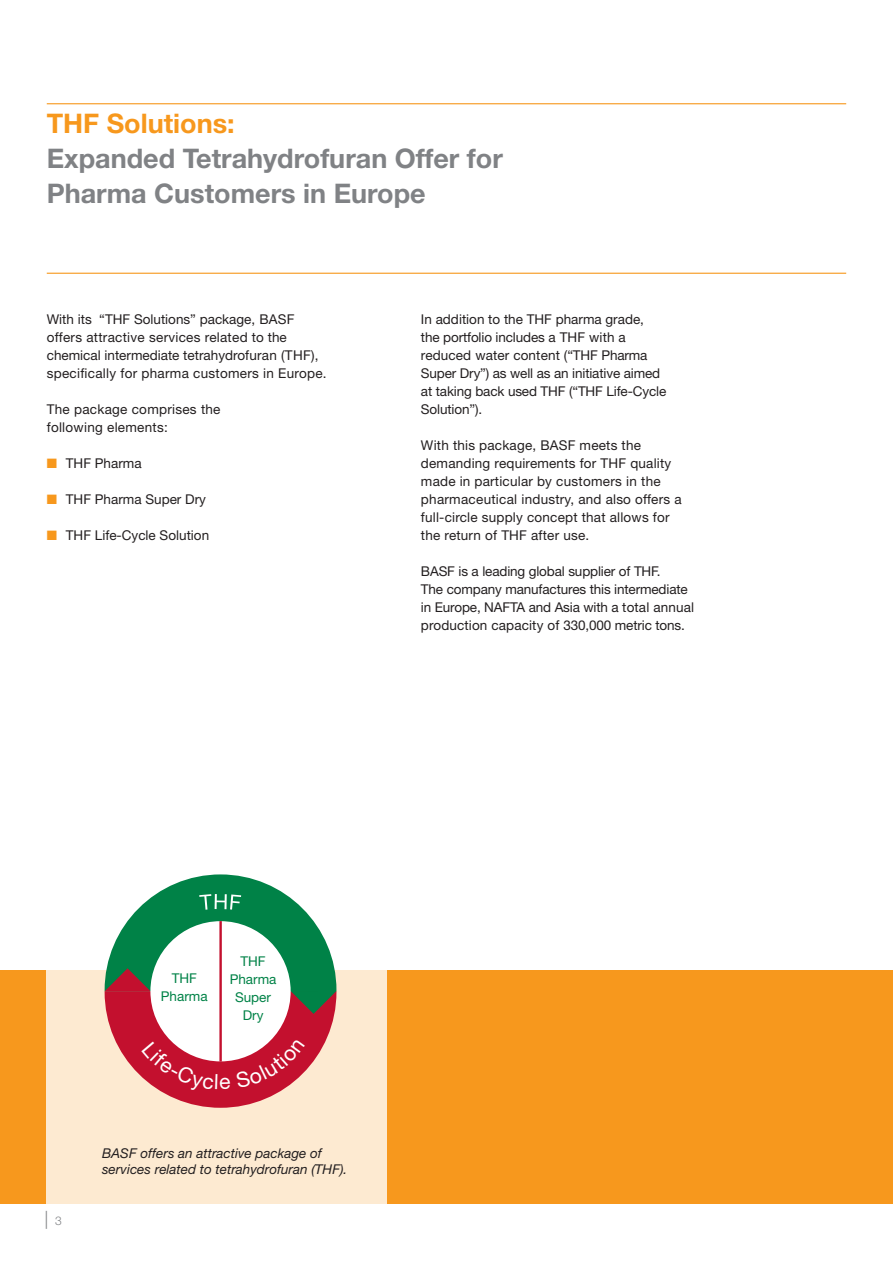
<style>
.page{position:relative;width:893px;height:1263px;background:#fff}
.page>*{position:absolute;margin:0;border:0;box-sizing:border-box;transform-origin:0 0}
._01_Headline_18pt_He{font:700 27px "Helvetica Neue LT Pro";color:#808285}
._01_Headline_18pt_He-2{font:700 27px "Helvetica Neue LT Pro";color:#f7981d}
.t1{font:300 18px "Helvetica Neue LT Pro";color:#808285}
._03_Bodytext_9pt_Hel{font:13.5px/18px "Helvetica Neue LT Pro";letter-spacing:.01em;color:#231f20}
._03_Bodytext_9pt_Hel-2{font:13.5px/18px "Helvetica Neue LT Pro";letter-spacing:-.01em;color:#231f20}
._07_BU_9pt_Helv_roma{font:italic 13.5px/16.5px "Helvetica Neue LT Pro";color:#231f20}
._01_Headline_18pt_He-3{font:13.5px "Helvetica Neue LT Pro";color:#008247}
.s1{color:#f7981d}
.s2{font-size:12px}
</style>
<div class="page">
<div style="left:0;top:969px;width:893px;height:234px;background:#f7981d"></div>
<hr style="left:47px;top:103px;width:799px;height:1px;background:#f7981d">
<hr style="left:47px;top:273px;width:799px;height:1px;background:#f7981d">
<div style="left:47px;top:969px;width:340px;height:234px;background:#fdead1"></div>
<svg style="left:105px;top:874px;width:231px;height:234px"></svg>
<p class="_01_Headline_18pt_He-2" style="left:47px;top:107px;width:190px">THF Solutions:</p>
<p class="_01_Headline_18pt_He" style="left:47px;top:142px;width:458px">Expanded Tetrahydrofuran Offer for</p>
<p class="_01_Headline_18pt_He" style="left:47px;top:177px;width:380px">Pharma Customers in Europe</p>
<p class="_03_Bodytext_9pt_Hel" style="left:47px;top:310px;width:281px">With its “THF Solutions” package, BASF offers attractive services related to the chemical intermediate tetrahydrofuran (THF), specifically for pharma customers in Europe.</p>
<p class="_03_Bodytext_9pt_Hel" style="left:47px;top:400px;width:175px">The package comprises the following elements:</p>
<p class="_03_Bodytext_9pt_Hel" style="left:47px;top:454px;width:96px"><span class="s1">■</span> THF Pharma</p>
<p class="_03_Bodytext_9pt_Hel" style="left:47px;top:490px;width:161px"><span class="s1">■</span> THF Pharma Super Dry</p>
<p class="_03_Bodytext_9pt_Hel" style="left:47px;top:526px;width:164px"><span class="s1">■</span> THF Life-Cycle Solution</p>
<p class="_03_Bodytext_9pt_Hel-2" style="left:421px;top:310px;width:247px">In addition to the THF pharma grade,<br>the portfolio includes a THF with a reduced water content (“THF Pharma Super Dry”) as well as an initiative aimed at taking back used THF (“THF Life-Cycle Solution”).</p>
<p class="_03_Bodytext_9pt_Hel" style="left:421px;top:436px;width:262px">With this package, BASF meets the demanding requirements for THF quality made in particular by customers in the pharmaceutical industry, and also offers a full-circle supply concept that allows for the return of THF after use.</p>
<p class="_03_Bodytext_9pt_Hel-2" style="left:421px;top:562px;width:275px">BASF is a leading global supplier of THF.<br>The company manufactures this intermediate in Europe, NAFTA and Asia with a total annual production capacity of 330,000 metric tons.</p>
<p class="_01_Headline_18pt_He-3" style="left:172px;top:970px;width:27px">THF</p>
<p class="_01_Headline_18pt_He-3" style="left:161px;top:988px;width:48px">Pharma</p>
<p class="_01_Headline_18pt_He-3" style="left:240px;top:953px;width:27px">THF</p>
<p class="_01_Headline_18pt_He-3" style="left:230px;top:971px;width:48px">Pharma</p>
<p class="_01_Headline_18pt_He-3" style="left:235px;top:989px;width:38px">Super</p>
<p class="_01_Headline_18pt_He-3" style="left:243px;top:1007px;width:22px">Dry</p>
<p class="t1" style="left:45px;top:1207px;width:19px">| <span class="s2">3</span></p>
<p class="_07_BU_9pt_Helv_roma" style="left:102px;top:1144px;width:247px">BASF offers an attractive package of services related to tetrahydrofuran (THF).</p>
</div>
